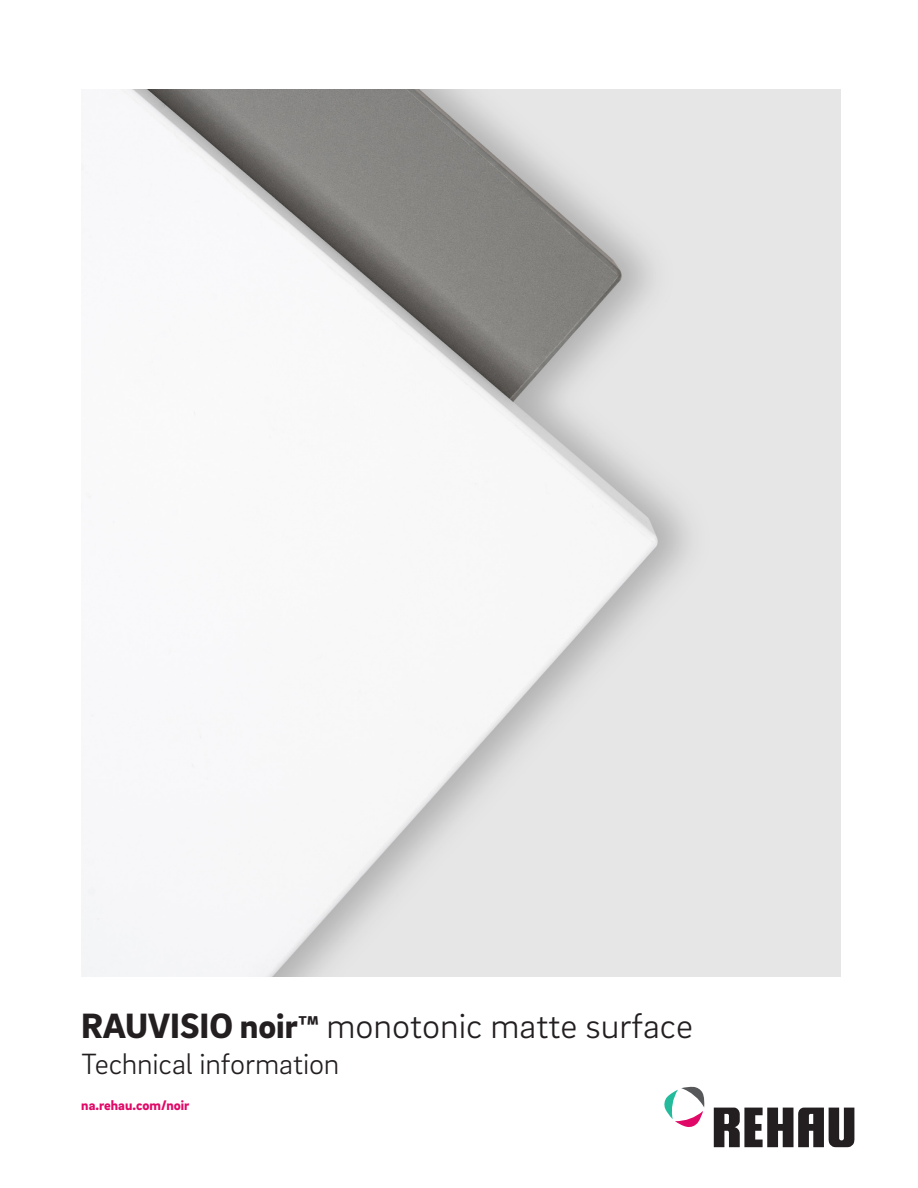
<style>
.page{position:relative;width:918px;height:1188px;background:#fff}
.page>*{position:absolute;margin:0;border:0;box-sizing:border-box;transform-origin:0 0}
._02__Headline_-_24pt{font:300 36px "Brix Sans";color:#231f20}
._02__Headline_-_24pt-2{font:300 30px "Brix Sans";letter-spacing:-.01em;color:#231f20}
._16__Body_text_-_9_5{font:900 14.25px "Brix Sans";color:#e10968}
.s1{font-weight:900}
</style>
<div class="page">
<img style="left:81px;top:90px;width:760px;height:887px">
<svg style="left:664px;top:1087px;width:41px;height:40px"></svg>
<svg style="left:714px;top:1108px;width:140px;height:39px"></svg>
<p class="_02__Headline_-_24pt" style="left:81px;top:1003px;width:613px"><span class="s1">RAUVISIO noir™</span> monotonic matte surface</p>
<p class="_02__Headline_-_24pt-2" style="left:81px;top:1044px;width:260px">Technical information</p>
<p class="_16__Body_text_-_9_5" style="left:81px;top:1096px;width:110px">na.rehau.com/noir</p>
</div>
